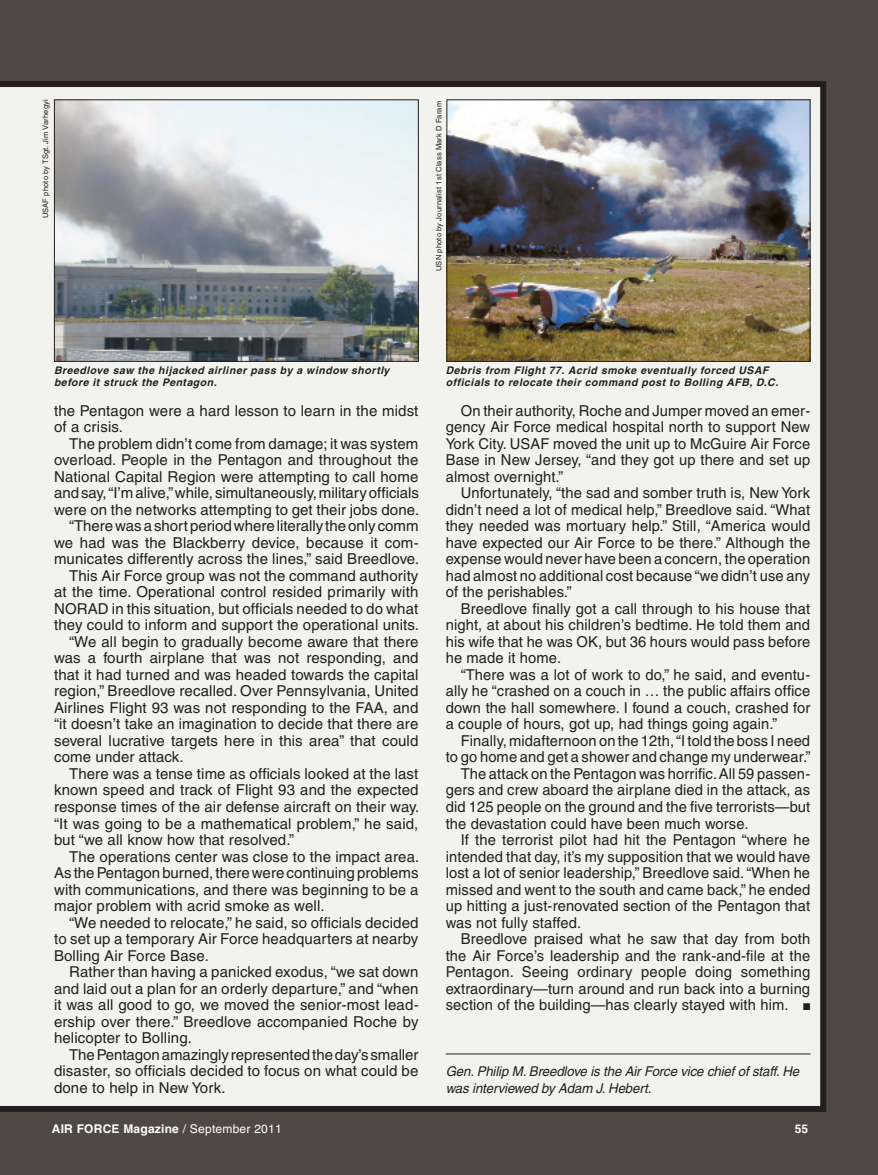
<style>
.page{position:relative;width:878px;height:1175px;background:#fff}
.page>*{position:absolute;margin:0;border:0;box-sizing:border-box;transform-origin:0 0}
.t1{font:15px/16.5px "Helvetica";letter-spacing:.01em;color:#231f20;text-align:justify}
.t2{font:italic 13.5px/16.5px "Helvetica";letter-spacing:-.01em;color:#231f20}
.t3{font:700 12px "Helvetica";letter-spacing:.02em;color:#fff}
.t4{font:italic 700 10.5px/12px "Helvetica";letter-spacing:.05em;color:#231f20}
.t5{font:7.5px "Helvetica";letter-spacing:.02em;color:#231f20}
.s1{font-weight:400}
</style>
<div class="page">
<div style="left:0;top:0;width:878px;height:1174px;background:#514845"></div>
<div style="left:0;top:81px;width:826px;height:1030px;background:#f2f2ef"></div>
<img style="left:448px;top:101px;width:360px;height:259px">
<div style="left:446px;top:99px;width:364px;height:263px;border:1px solid #231f20"></div>
<img style="left:56px;top:101px;width:360px;height:259px">
<div style="left:54px;top:99px;width:364px;height:263px;border:1px solid #231f20"></div>
<hr style="left:446px;top:1053px;width:364px;height:1px;background:#231f20">
<p class="t5" style="left:41px;top:218px;width:120px;rotate:-90deg">USAF photo by TSgt. Jim Varhegyi</p>
<p class="t5" style="left:434px;top:271px;width:171px;rotate:-90deg">USN photo by Journalist 1st Class Mark D Faram</p>
<p class="t4" style="left:54px;top:364px;width:337px">Breedlove saw the hijacked airliner pass by a window shortly before it struck the Pentagon.</p>
<p class="t4" style="left:446px;top:364px;width:334px">Debris from Flight 77. Acrid smoke eventually forced USAF officials to relocate their command post to Bolling AFB, D.C.</p>
<p class="t1" style="left:54px;top:402px;width:366px">the Pentagon were a hard lesson to learn in the midst of a crisis.</p>
<p class="t1" style="left:69px;top:435px;width:351px">The problem didn’t come from damage; it was system</p>
<p class="t1" style="left:54px;top:452px;width:366px">overload. People in the Pentagon and throughout the</p>
<p class="t1" style="left:54px;top:468px;width:366px">National Capital Region were attempting to call home</p>
<p class="t1" style="left:54px;top:485px;width:366px">and say, “I’m alive,” while, simultaneously, military officials</p>
<p class="t1" style="left:54px;top:501px;width:367px">were on the networks attempting to get their jobs done.</p>
<p class="t1" style="left:69px;top:518px;width:351px">“There was a short period where literally the only comm</p>
<p class="t1" style="left:54px;top:534px;width:366px">we had was the Blackberry device, because it com-</p>
<p class="t1" style="left:54px;top:551px;width:367px">municates differently across the lines,” said Breedlove.</p>
<p class="t1" style="left:69px;top:567px;width:351px">This Air Force group was not the command authority</p>
<p class="t1" style="left:54px;top:584px;width:366px">at the time. Operational control resided primarily with</p>
<p class="t1" style="left:54px;top:600px;width:366px">NORAD in this situation, but officials needed to do what</p>
<p class="t1" style="left:54px;top:617px;width:366px">they could to inform and support the operational units.</p>
<p class="t1" style="left:69px;top:633px;width:351px">“We all begin to gradually become aware that there</p>
<p class="t1" style="left:54px;top:650px;width:366px">was a fourth airplane that was not responding, and</p>
<p class="t1" style="left:54px;top:666px;width:366px">that it had turned and was headed towards the capital</p>
<p class="t1" style="left:54px;top:683px;width:366px">region,” Breedlove recalled. Over Pennsylvania, United</p>
<p class="t1" style="left:54px;top:699px;width:366px">Airlines Flight 93 was not responding to the FAA, and</p>
<p class="t1" style="left:54px;top:716px;width:366px">“it doesn’t take an imagination to decide that there are</p>
<p class="t1" style="left:54px;top:732px;width:366px">several lucrative targets here in this area” that could</p>
<p class="t1" style="left:54px;top:749px;width:131px">come under attack.</p>
<p class="t1" style="left:69px;top:765px;width:351px">There was a tense time as officials looked at the last</p>
<p class="t1" style="left:54px;top:782px;width:366px">known speed and track of Flight 93 and the expected</p>
<p class="t1" style="left:54px;top:798px;width:367px">response times of the air defense aircraft on their way.</p>
<p class="t1" style="left:54px;top:815px;width:366px">“It was going to be a mathematical problem,” he said,</p>
<p class="t1" style="left:54px;top:831px;width:242px">but “we all know how that resolved.”</p>
<p class="t1" style="left:69px;top:848px;width:352px">The operations center was close to the impact area.</p>
<p class="t1" style="left:54px;top:864px;width:366px">As the Pentagon burned, there were continuing problems</p>
<p class="t1" style="left:54px;top:881px;width:366px">with communications, and there was beginning to be a</p>
<p class="t1" style="left:54px;top:897px;width:272px">major problem with acrid smoke as well.</p>
<p class="t1" style="left:69px;top:914px;width:351px">“We needed to relocate,” he said, so officials decided</p>
<p class="t1" style="left:54px;top:930px;width:366px">to set up a temporary Air Force headquarters at nearby</p>
<p class="t1" style="left:54px;top:947px;width:156px">Bolling Air Force Base.</p>
<p class="t1" style="left:69px;top:963px;width:351px">Rather than having a panicked exodus, “we sat down</p>
<p class="t1" style="left:54px;top:980px;width:366px">and laid out a plan for an orderly departure,” and “when</p>
<p class="t1" style="left:54px;top:996px;width:366px">it was all good to go, we moved the senior-most lead-</p>
<p class="t1" style="left:54px;top:1013px;width:366px">ership over there.” Breedlove accompanied Roche by</p>
<p class="t1" style="left:54px;top:1029px;width:139px">helicopter to Bolling.</p>
<p class="t1" style="left:69px;top:1046px;width:351px">The Pentagon amazingly represented the day’s smaller</p>
<p class="t1" style="left:54px;top:1062px;width:366px">disaster, so officials decided to focus on what could be</p>
<p class="t1" style="left:54px;top:1079px;width:173px">done to help in New York.</p>
<p class="t1" style="left:446px;top:402px;width:366px;text-indent:15px">On their authority, Roche and Jumper moved an emer&shy;gency Air Force medical hospital north to support New York City. USAF moved the unit up to McGuire Air Force Base in New Jersey, “and they got up there and set up almost overnight.”</p>
<p class="t1" style="left:446px;top:485px;width:366px;text-indent:15px">Unfortunately, “the sad and somber truth is, New York didn’t need a lot of medical help,” Breedlove said. “What they needed was mortuary help.” Still, “America would have expected our Air Force to be there.” Although the expense would never have been a concern, the operation had almost no additional cost because “we didn’t use any of the perishables.”</p>
<p class="t1" style="left:446px;top:600px;width:366px;text-indent:15px">Breedlove finally got a call through to his house that night, at about his children’s bedtime. He told them and his wife that he was OK, but 36 hours would pass before he made it home.</p>
<p class="t1" style="left:446px;top:666px;width:366px;text-indent:15px">“There was a lot of work to do,” he said, and eventu&shy;ally he “crashed on a couch in … the public affairs office down the hall somewhere. I found a couch, crashed for a couple of hours, got up, had things going again.”</p>
<p class="t1" style="left:461px;top:732px;width:351px">Finally, midafternoon on the 12th, “I told the boss I need</p>
<p class="t1" style="left:446px;top:749px;width:366px">to go home and get a shower and change my underwear.”</p>
<p class="t1" style="left:461px;top:765px;width:351px">The attack on the Pentagon was horrific. All 59 passen-</p>
<p class="t1" style="left:446px;top:782px;width:366px">gers and crew aboard the airplane died in the attack, as</p>
<p class="t1" style="left:446px;top:798px;width:366px">did 125 people on the ground and the five terrorists—but</p>
<p class="t1" style="left:446px;top:815px;width:304px">the devastation could have been much worse.</p>
<p class="t1" style="left:461px;top:831px;width:351px">If the terrorist pilot had hit the Pentagon “where he</p>
<p class="t1" style="left:446px;top:848px;width:366px">intended that day, it’s my supposition that we would have</p>
<p class="t1" style="left:446px;top:864px;width:366px">lost a lot of senior leadership,” Breedlove said. “When he</p>
<p class="t1" style="left:446px;top:881px;width:366px">missed and went to the south and came back,” he ended</p>
<p class="t1" style="left:446px;top:897px;width:366px">up hitting a just-renovated section of the Pentagon that</p>
<p class="t1" style="left:446px;top:914px;width:137px">was not fully staffed.</p>
<p class="t1" style="left:461px;top:930px;width:351px">Breedlove praised what he saw that day from both</p>
<p class="t1" style="left:446px;top:947px;width:366px">the Air Force’s leadership and the rank-and-file at the</p>
<p class="t1" style="left:446px;top:963px;width:366px">Pentagon. Seeing ordinary people doing something</p>
<p class="t1" style="left:446px;top:980px;width:366px">extraordinary—turn around and run back into a burning</p>
<p class="t1" style="left:446px;top:996px;width:366px">section of the building—has clearly stayed with him. ■</p>
<p class="t2" style="left:446px;top:1063px;width:355px">Gen. Philip M. Breedlove is the Air Force vice chief of staff. He was interviewed by Adam J. Hebert.</p>
<p class="t3" style="left:52px;top:1121px;width:231px">AIR FORCE Magazine <span class="s1">/ September 2011</span></p>
<p class="t3" style="left:794px;top:1121px;width:15px">55</p>
</div>
